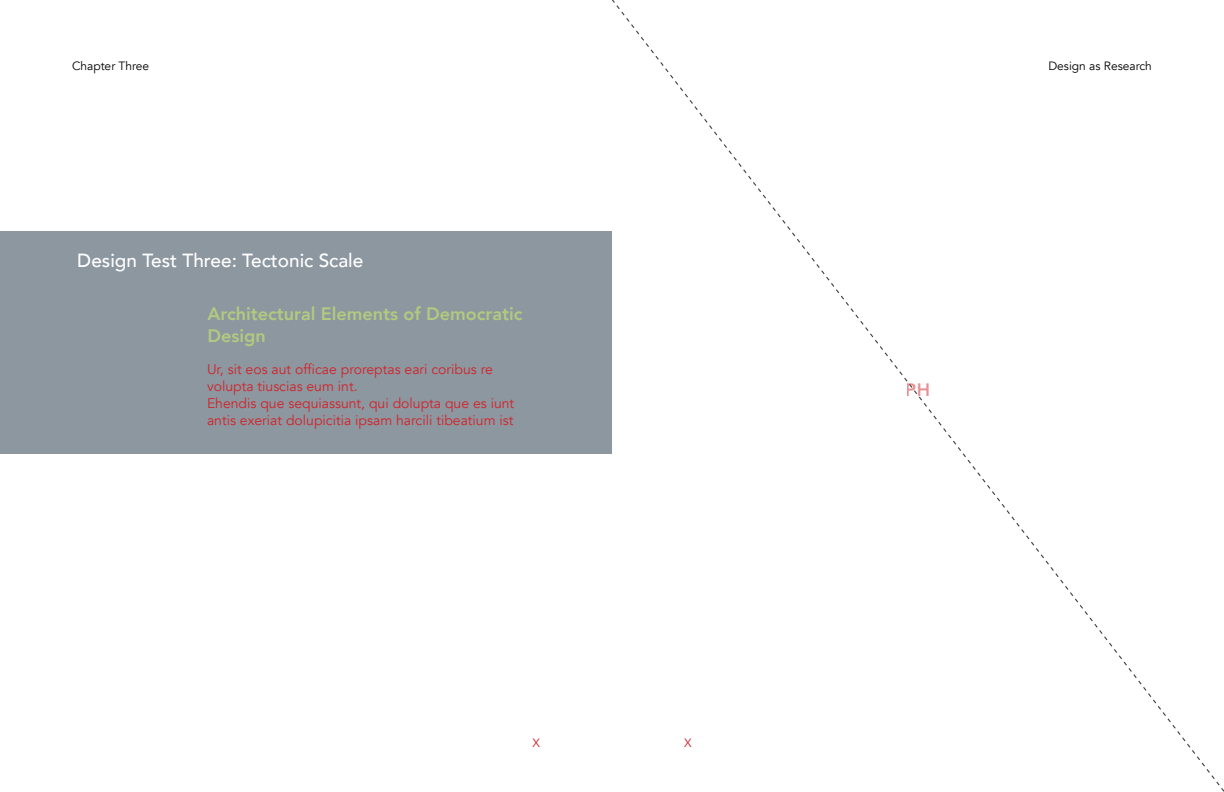
<style>
.page{position:relative;width:1224px;height:792px;background:#fff}
.page>*{position:absolute;margin:0;border:0;box-sizing:border-box;transform-origin:0 0}
.t1{font:500 19px "Avenir";color:#fff}
.t2{font:800 18px/21.6px "Avenir";color:#b2ca7f}
.t3{font:800 18px "Avenir";color:#d2232a}
.t4{font:14px/16.8px "Avenir";color:#d2232a}
.t5{font:12px "Avenir";color:#000}
.t6{font:12px "Avenir";color:#d2232a}
</style>
<div class="page">
<div style="left:0;top:231px;width:612px;height:223px;background:#8d97a0"></div>
<p class="t5" style="left:72px;top:59px;width:79px">Chapter Three</p>
<h1 class="t1" style="left:77px;top:244px;width:288px">Design Test Three: Tectonic Scale</h1>
<p class="t2" style="left:207px;top:303px;width:317px">Architectural Elements of Democratic<br>Design</p>
<p class="t4" style="left:207px;top:361px;width:309px">Ur, sit eos aut officae proreptas eari coribus re volupta tiuscias eum int.<br>Ehendis que sequiassunt, qui dolupta que es iunt antis exeriat dolupicitia ipsam harcili tibeatium ist</p>
<p class="t6" style="left:532px;top:736px;width:9px">X</p>
<p class="t6" style="left:684px;top:735px;width:9px">X</p>
<p class="t5" style="left:1048px;top:58px;width:105px">Design as Research</p>
<p class="t3" style="left:906px;top:376px;width:26px">PH</p>
</div>
